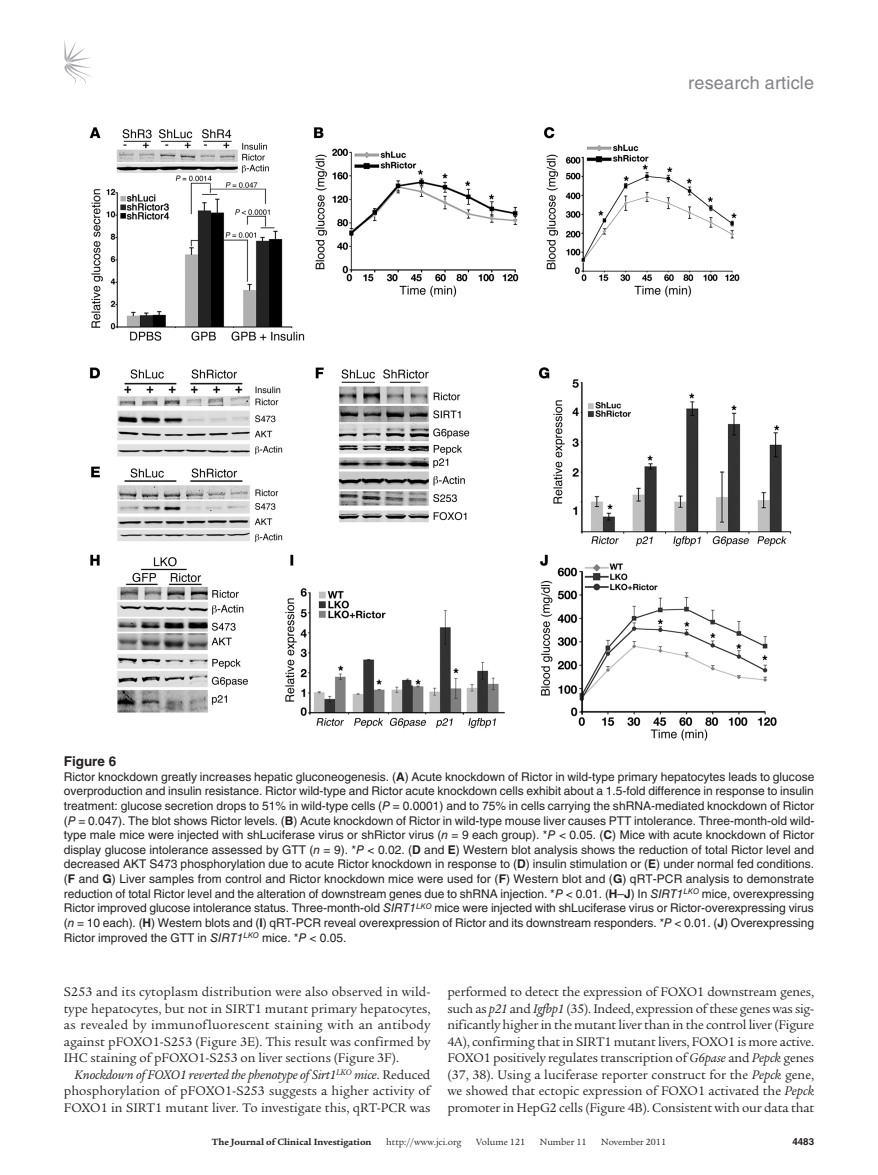
<style>
.page{position:relative;width:878px;height:1175px;background:#fff}
.page>*{position:absolute;margin:0;border:0;box-sizing:border-box;transform-origin:0 0}
.t1{font:18px "Helvetica LT Std";letter-spacing:.01em;color:#808285}
.t2{font:13.5px/16.5px "Legacy Serif Std";color:#231f20;text-align:justify}
.t3{font:700 13.5px "Helvetica LT Std";color:#231f20}
.t4{font:12px/14.5px "Helvetica LT Std";color:#231f20;text-align:justify}
.t5{font:9.75px "Legacy Serif Std";color:#231f20}
.t6{font:700 9.75px "Legacy Serif Std";color:#231f20}
.t7{font:700 9.75px "Helvetica LT Std";color:#231f20}
.s1{font-weight:700}
.s2{font-style:italic}
</style>
<div class="page">
<svg style="left:64px;top:40px;width:27px;height:45px"></svg>
<img style="left:89px;top:127px;width:703px;height:614px">
<h1 class="t1" style="left:688px;top:73px;width:127px">research article</h1>
<p class="t3" style="left:64px;top:753px;width:54px">Figure 6</p>
<p class="t4" style="left:64px;top:769px;width:752px">Rictor knockdown greatly increases hepatic gluconeogenesis. (<span class="s1">A</span>) Acute knockdown of Rictor in wild-type primary hepatocytes leads to glucose overproduction and insulin resistance. Rictor wild-type and Rictor acute knockdown cells exhibit about a 1.5-fold difference in response to insulin treatment: glucose secretion drops to 51% in wild-type cells (<span class="s2">P</span> = 0.0001) and to 75% in cells carrying the shRNA-mediated knockdown of Rictor (<span class="s2">P</span> = 0.047). The blot shows Rictor levels. (<span class="s1">B</span>) Acute knockdown of Rictor in wild-type mouse liver causes PTT intolerance. Three-month-old wild&shy;type male mice were injected with shLuciferase virus or shRictor virus (<span class="s2">n</span> = 9 each group). *<span class="s2">P</span> &lt; 0.05. (<span class="s1">C</span>) Mice with acute knockdown of Rictor display glucose intolerance assessed by GTT (<span class="s2">n</span> = 9). *<span class="s2">P</span> &lt; 0.02. (<span class="s1">D</span> and <span class="s1">E</span>) Western blot analysis shows the reduction of total Rictor level and decreased AKT S473 phosphorylation due to acute Rictor knockdown in response to (<span class="s1">D</span>) insulin stimulation or (<span class="s1">E</span>) under normal fed conditions. (<span class="s1">F</span> and <span class="s1">G</span>) Liver samples from control and Rictor knockdown mice were used for (<span class="s1">F</span>) Western blot and (<span class="s1">G</span>) qRT-PCR analysis to demonstrate reduction of total Rictor level and the alteration of downstream genes due to shRNA injection. *<span class="s2">P</span> &lt; 0.01. (<span class="s1">H</span>–<span class="s1">J</span>) In <span class="s2">SIRT1</span><sup>LKO</sup> mice, overexpressing Rictor improved glucose intolerance status. Three-month-old <span class="s2">SIRT1</span><sup>LKO</sup> mice were injected with shLuciferase virus or Rictor-overexpressing virus (<span class="s2">n</span> = 10 each). (<span class="s1">H</span>) Western blots and (<span class="s1">I</span>) qRT-PCR reveal overexpression of Rictor and its downstream responders. <span class="s2">*P</span> &lt; 0.01. (<span class="s1">J</span>) Overexpressing Rictor improved the GTT in <span class="s2">SIRT1</span><sup>LKO</sup> mice. *<span class="s2">P</span> &lt; 0.05.</p>
<p class="t2" style="left:64px;top:983px;width:368px">S253 and its cytoplasm distribution were also observed in wild&shy;type hepatocytes, but not in SIRT1 mutant primary hepatocytes, as revealed by immunofluorescent staining with an antibody against pFOXO1-S253 (Figure 3E). This result was confirmed by IHC staining of pFOXO1-S253 on liver sections (Figure 3F).</p>
<p class="t2" style="left:64px;top:1066px;width:368px;text-indent:11px"><span class="s2">Knockdown of FOXO1 reverted the phenotype of Sirt1</span><sup>LKO</sup> <span class="s2">mice</span>. Reduced phosphorylation of pFOXO1-S253 suggests a higher activity of FOXO1 in SIRT1 mutant liver. To investigate this, qRT-PCR was</p>
<p class="t2" style="left:447px;top:983px;width:368px">performed to detect the expression of FOXO1 downstream genes, such as <span class="s2">p21</span> and <span class="s2">Igfbp1</span> (35). Indeed, expression ofthese genes was sig&shy;nificantly higher in the mutant liver than in the control liver (Figure 4A), confirming that in SIRT1 mutant livers, FOXO1 is more active.<br>FOXO1 positively regulates transcription of <span class="s2">G6pase</span> and <span class="s2">Pepck</span> genes (37, 38). Using a luciferase reporter construct for the <span class="s2">Pepck</span> gene, we showed that ectopic expression of FOXO1 activated the <span class="s2">Pepck </span>promoter in HepG2 cells (Figure 4B). Consistent with our data that</p>
<p class="t6" style="left:212px;top:1135px;width:161px">The Journal of Clinical Investigation</p>
<p class="t5" style="left:386px;top:1136px;width:77px">http://www.jci.org</p>
<p class="t5" style="left:476px;top:1136px;width:50px">Volume 121</p>
<p class="t5" style="left:540px;top:1136px;width:48px">Number 11</p>
<p class="t5" style="left:601px;top:1136px;width:66px">November 2011</p>
<p class="t7" style="left:792px;top:1135px;width:23px">4483</p>
</div>
